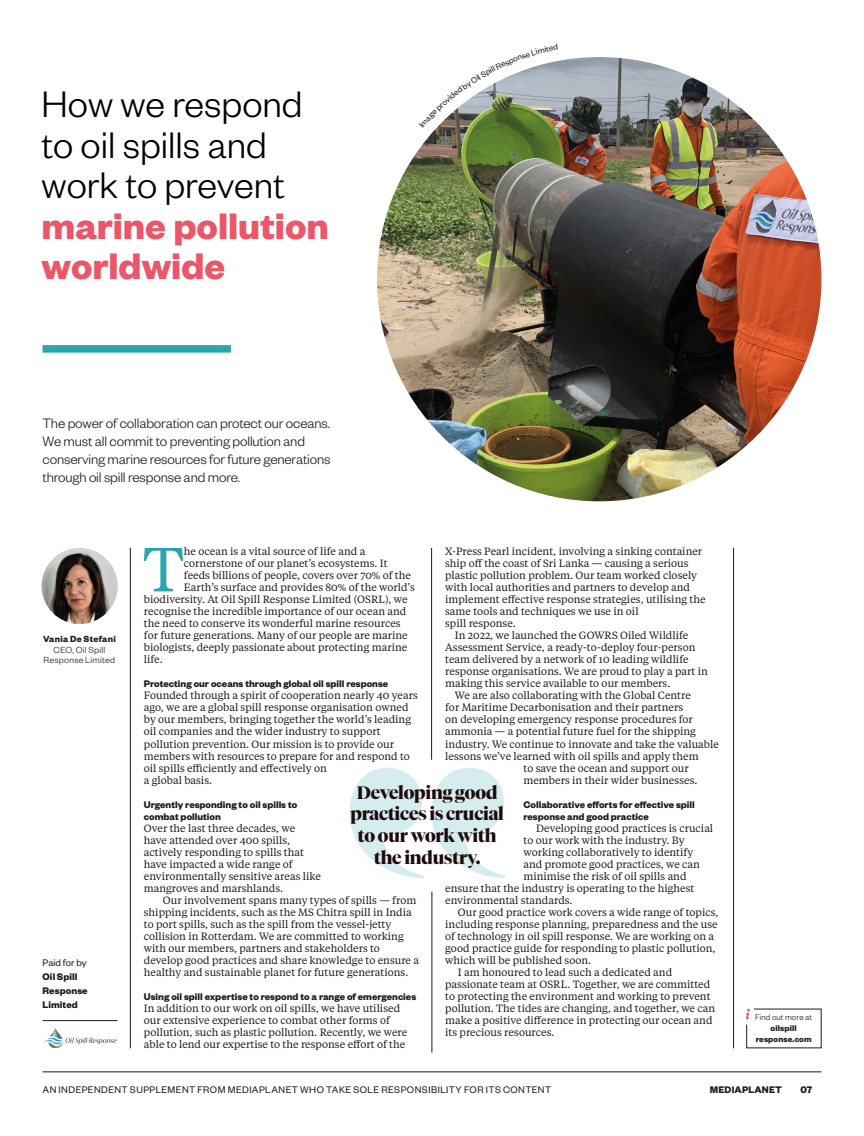
<style>
.page{position:relative;width:864px;height:1136px;background:#fff}
.page>*{position:absolute;margin:0;border:0;box-sizing:border-box;transform-origin:0 0}
._03_Drop_cap_4_lines{font:61.8px "Tiempos Text";color:#29a6ad}
._01_Headline{font:300 40.5px/40.5px "Founders Grotesk";color:#020203}
.t1{font:700 18px/21.6px "Tiempos Fine";letter-spacing:-.01em;color:#1e0a0b;text-align:center}
._02_Intro{font:300 15px/18px "Founders Grotesk";letter-spacing:-.01em;color:#1d1d1b}
._06_Body_text_indent{font:10.5px/12px "Tiempos Text";color:#1d1d1b}
._05_Body_text_first{font:10.5px/12px "Tiempos Text";color:#1d1d1b}
._03_Drop_cap_4_lines-2{font:10.5px "Tiempos Text";color:#1d1d1b}
._04_Subheading{font:10.5px/12px "Tiempos Text";color:#1d1d1b}
._04_Subheading-2{font:700 10.5px/14.1px "Founders Grotesk";color:#1d1d1b}
.t2{font:10.5px "Founders Grotesk";letter-spacing:.04em;color:#1d1d1b}
._04_Subheading-3{font:700 10.5px "Founders Grotesk";letter-spacing:.02em;color:#1d1d1b}
.t3{font:300 9.75px/10.5px "Founders Grotesk";letter-spacing:.03em;color:#1d1d1b;text-align:center}
._08_Info_byline{font:700 9px/10.8px "Founders Grotesk";letter-spacing:.01em;color:#1d1d1b;text-align:center}
.s1{font-weight:700;color:#eb5768}
.s2{font-weight:700}
.s3{font-weight:400}
.s4{font-family:"Founders Grotesk";font-weight:700}
.s5{font-weight:300}
</style>
<div class="page">
<hr style="left:43px;top:1071px;width:778px;height:1px;background:#1d1d1b">
<hr style="left:43px;top:1020px;width:74px;height:1px;background:#1d1d1b">
<hr style="left:431px;top:891px;width:1px;height:161px;background:#1d1d1b">
<hr style="left:130px;top:548px;width:1px;height:500px;background:#1d1d1b">
<hr style="left:733px;top:548px;width:1px;height:500px;background:#1d1d1b">
<img style="left:42px;top:548px;width:75px;height:76px;border-radius:38px">
<svg style="left:745px;top:1008px;width:76px;height:40px"></svg>
<hr style="left:431px;top:548px;width:1px;height:211px;background:#1d1d1b">
<svg style="left:349px;top:767px;width:156px;height:111px"></svg>
<img style="left:43px;top:1028px;width:74px;height:19px">
<img style="left:377px;top:57px;width:444px;height:444px;border-radius:222px">
<div style="left:43px;top:345px;width:188px;height:7px;background:#29a6ad"></div>
<svg style="left:436px;top:61px;width:121px;height:67px"></svg>
<p class="_01_Headline" style="left:42px;top:82px;width:288px">How we respond to oil spills and work to prevent <span class="s1">marine pollution worldwide</span></p>
<p class="_02_Intro" style="left:43px;top:413px;width:289px">The power of collaboration can protect our oceans.<br>We must all commit to preventing pollution and conserving marine resources for future generations through oil spill response and more.</p>
<p class="t3" style="left:43px;top:633px;width:74px"><span class="s2">Vania De Stefani<br></span>CEO, Oil Spill<br>Response Limited</p>
<p class="_04_Subheading-2" style="left:43px;top:954px;width:47px"><span class="s3">Paid for by<br></span>Oil Spill<br>Response<br>Limited</p>
<p class="_03_Drop_cap_4_lines" style="left:143px;top:528px;width:42px">T</p>
<p class="_03_Drop_cap_4_lines-2" style="left:184px;top:544px;width:183px">he ocean is a vital source of life and a</p>
<p class="_05_Body_text_first" style="left:445px;top:545px;width:262px">X-Press Pearl incident, involving a sinking container ship off the coast of Sri Lanka — causing a serious plastic pollution problem. Our team worked closely with local authorities and partners to develop and implement effective response strategies, utilising the same tools and techniques we use in oil<br>spill response.</p>
<p class="_06_Body_text_indent" style="left:445px;top:629px;width:264px;text-indent:10px">In 2022, we launched the GOWRS Oiled Wildlife Assessment Service, a ready-to-deploy four-person team delivered by a network of 10 leading wildlife response organisations. We are proud to play a part in making this service available to our members.</p>
<p class="_06_Body_text_indent" style="left:455px;top:689px;width:237px">We are also collaborating with the Global Centre</p>
<p class="_06_Body_text_indent" style="left:445px;top:701px;width:239px">for Maritime Decarbonisation and their partners</p>
<p class="_06_Body_text_indent" style="left:445px;top:713px;width:249px">on developing emergency response procedures for</p>
<p class="_06_Body_text_indent" style="left:445px;top:725px;width:252px">ammonia — a potential future fuel for the shipping</p>
<p class="_06_Body_text_indent" style="left:445px;top:737px;width:275px">industry. We continue to innovate and take the valuable</p>
<p class="_06_Body_text_indent" style="left:445px;top:749px;width:255px">lessons we’ve learned with oil spills and apply them</p>
<p class="_06_Body_text_indent" style="left:523px;top:761px;width:167px">to save the ocean and support our</p>
<p class="_06_Body_text_indent" style="left:523px;top:773px;width:175px">members in their wider businesses.</p>
<p class="_04_Subheading-2" style="left:523px;top:797px;width:173px;line-height:12px">Collaborative efforts for effective spill response and good practice</p>
<p class="_06_Body_text_indent" style="left:536px;top:821px;width:178px">Developing good practices is crucial</p>
<p class="_06_Body_text_indent" style="left:523px;top:833px;width:163px">to our work with the industry. By</p>
<p class="_06_Body_text_indent" style="left:523px;top:845px;width:171px">working collaboratively to identify</p>
<p class="_06_Body_text_indent" style="left:523px;top:857px;width:178px">and promote good practices, we can</p>
<p class="_06_Body_text_indent" style="left:523px;top:869px;width:164px">minimise the risk of oil spills and</p>
<p class="_06_Body_text_indent" style="left:445px;top:881px;width:251px">ensure that the industry is operating to the highest</p>
<p class="_06_Body_text_indent" style="left:445px;top:893px;width:129px">environmental standards.</p>
<p class="_06_Body_text_indent" style="left:445px;top:905px;width:275px;text-indent:13px">Our good practice work covers a wide range of topics, including response planning, preparedness and the use of technology in oil spill response. We are working on a good practice guide for responding to plastic pollution, which will be published soon.</p>
<p class="_06_Body_text_indent" style="left:445px;top:965px;width:271px;text-indent:13px">I am honoured to lead such a dedicated and passionate team at OSRL. Together, we are committed to protecting the environment and working to prevent pollution. The tides are changing, and together, we can make a positive difference in protecting our ocean and its precious resources.</p>
<p class="_03_Drop_cap_4_lines-2" style="left:184px;top:556px;width:205px">cornerstone of our planet’s ecosystems. It</p>
<p class="_03_Drop_cap_4_lines-2" style="left:184px;top:568px;width:228px">feeds billions of people, covers over 70% of the</p>
<p class="_03_Drop_cap_4_lines-2" style="left:184px;top:580px;width:232px">Earth’s surface and provides 80% of the world’s</p>
<p class="_03_Drop_cap_4_lines-2" style="left:144px;top:592px;width:265px">biodiversity. At Oil Spill Response Limited (OSRL), we</p>
<p class="_03_Drop_cap_4_lines-2" style="left:144px;top:604px;width:264px">recognise the incredible importance of our ocean and</p>
<p class="_03_Drop_cap_4_lines-2" style="left:144px;top:616px;width:258px">the need to conserve its wonderful marine resources</p>
<p class="_03_Drop_cap_4_lines-2" style="left:144px;top:628px;width:265px">for future generations. Many of our people are marine</p>
<p class="_03_Drop_cap_4_lines-2" style="left:144px;top:640px;width:265px">biologists, deeply passionate about protecting marine</p>
<p class="_03_Drop_cap_4_lines-2" style="left:144px;top:652px;width:20px">life.</p>
<p class="_04_Subheading" style="left:144px;top:677px;width:275px"><span class="s4">Protecting our oceans through global oil spill response </span>Founded through a spirit of cooperation nearly 40 years ago, we are a global spill response organisation owned by our members, bringing together the world’s leading oil companies and the wider industry to support pollution prevention. Our mission is to provide our members with resources to prepare for and respond to oil spills efficiently and effectively on<br>a global basis.</p>
<p class="_04_Subheading-2" style="left:144px;top:797px;width:155px;line-height:12px">Urgently responding to oil spills to combat pollution</p>
<p class="_05_Body_text_first" style="left:144px;top:821px;width:178px">Over the last three decades, we have attended over 400 spills, actively responding to spills that have impacted a wide range of environmentally sensitive areas like mangroves and marshlands.</p>
<p class="_06_Body_text_indent" style="left:144px;top:893px;width:276px;text-indent:19px">Our involvement spans many types of spills — from shipping incidents, such as the MS Chitra spill in India to port spills, such as the spill from the vessel-jetty collision in Rotterdam. We are committed to working with our members, partners and stakeholders to develop good practices and share knowledge to ensure a healthy and sustainable planet for future generations.</p>
<p class="_04_Subheading-2" style="left:144px;top:988px;width:274px">Using oil spill expertise to respond to a range of emergencies</p>
<p class="_05_Body_text_first" style="left:144px;top:1001px;width:265px">In addition to our work on oil spills, we have utilised our extensive experience to combat other forms of pollution, such as plastic pollution. Recently, we were able to lend our expertise to the response effort of the</p>
<p class="t1" style="left:350px;top:781px;width:155px">Developing good practices is crucial to our work with the industry.</p>
<p class="_08_Info_byline" style="left:754px;top:1011px;width:58px"><span class="s5">Find out more at </span>oilspill response.com</p>
<p class="t2" style="left:43px;top:1083px;width:510px">AN INDEPENDENT SUPPLEMENT FROM MEDIAPLANET WHO TAKE SOLE RESPONSIBILITY FOR ITS CONTENT</p>
<p class="_04_Subheading-3" style="left:709px;top:1083px;width:74px">MEDIAPLANET</p>
<p class="_04_Subheading-2" style="left:800px;top:1082px;width:13px">07</p>
</div>
